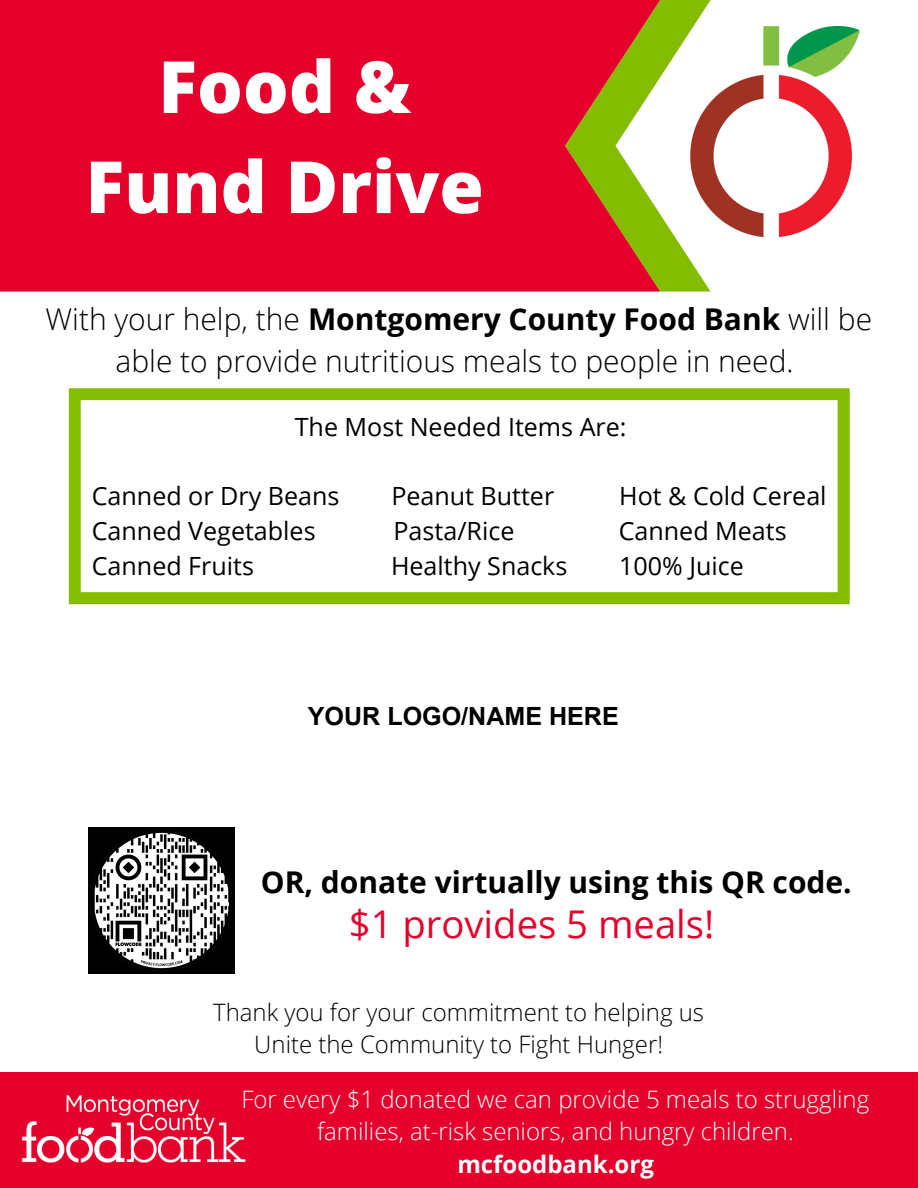
<style>
.page{position:relative;width:918px;height:1188px;background:#fff}
.page>*{position:absolute;margin:0;border:0;box-sizing:border-box;transform-origin:0 0}
.t1{font:800 72px/100.2px "Open Sans";color:#fff;text-align:center}
.t2{font:38.25px "Open Sans";color:#e4002b}
.t3{font:300 30px/41.7px "Open Sans";color:#000;text-align:center}
.t4{font:700 30px "Open Sans";color:#000}
.t5{font:25.05px "Open Sans";color:#000}
.t6{font:700 25.05px "Arial";color:#000}
.t7{font:300 24px/32.7px "Open Sans";color:#fff;text-align:center}
.t8{font:300 24px/32.7px "Open Sans";color:#000;text-align:center}
.t9{font:700 24px "Open Sans";color:#fff}
.s1{font-weight:700}
</style>
<div class="page">
<div style="left:0;top:1072px;width:918px;height:116px;background:#e4002b"></div>
<img style="left:22px;top:1095px;width:224px;height:68px">
<img style="left:711px;top:27px;width:149px;height:209px">
<svg style="left:660px;top:0;width:51px;height:292px"></svg>
<div style="left:0;top:0;width:660px;height:292px;background:#e4002b"></div>
<svg style="left:69px;top:388px;width:781px;height:216px"></svg>
<img style="left:88px;top:827px;width:146px;height:147px">
<h1 class="t1" style="left:85px;top:35px;width:400px">Food &amp;<br>Fund Drive</h1>
<p class="t3" style="left:45px;top:298px;width:828px">With your help, the <span class="s1">Montgomery County Food Bank</span> will be able to provide nutritious meals to people in need.</p>
<p class="t5" style="left:295px;top:409px;width:333px">The Most Needed Items Are:</p>
<p class="t5" style="left:92px;top:479px;width:249px">Canned or Dry Beans</p>
<p class="t5" style="left:391px;top:479px;width:164px">Peanut Butter</p>
<p class="t5" style="left:619px;top:479px;width:209px">Hot &amp; Cold Cereal</p>
<p class="t5" style="left:92px;top:514px;width:225px">Canned Vegetables</p>
<p class="t5" style="left:394px;top:514px;width:122px">Pasta/Rice</p>
<p class="t5" style="left:619px;top:514px;width:169px">Canned Meats</p>
<p class="t5" style="left:92px;top:549px;width:164px">Canned Fruits</p>
<p class="t5" style="left:391px;top:549px;width:178px">Healthy Snacks</p>
<p class="t5" style="left:619px;top:549px;width:126px">100% Juice</p>
<p class="t6" style="left:308px;top:698px;width:312px">YOUR LOGO/NAME HERE</p>
<p class="t4" style="left:261px;top:861px;width:592px">OR, donate virtually using this QR code.</p>
<h2 class="t2" style="left:349px;top:897px;width:367px">$1 provides 5 meals!</h2>
<p class="t8" style="left:213px;top:995px;width:492px">Thank you for your commitment to helping us<br>Unite the Community to Fight Hunger!</p>
<p class="t7" style="left:241px;top:1082px;width:629px">For every $1 donated we can provide 5 meals to struggling families, at-risk seniors, and hungry children.</p>
<p class="t9" style="left:457px;top:1147px;width:198px">mcfoodbank.org</p>
</div>
